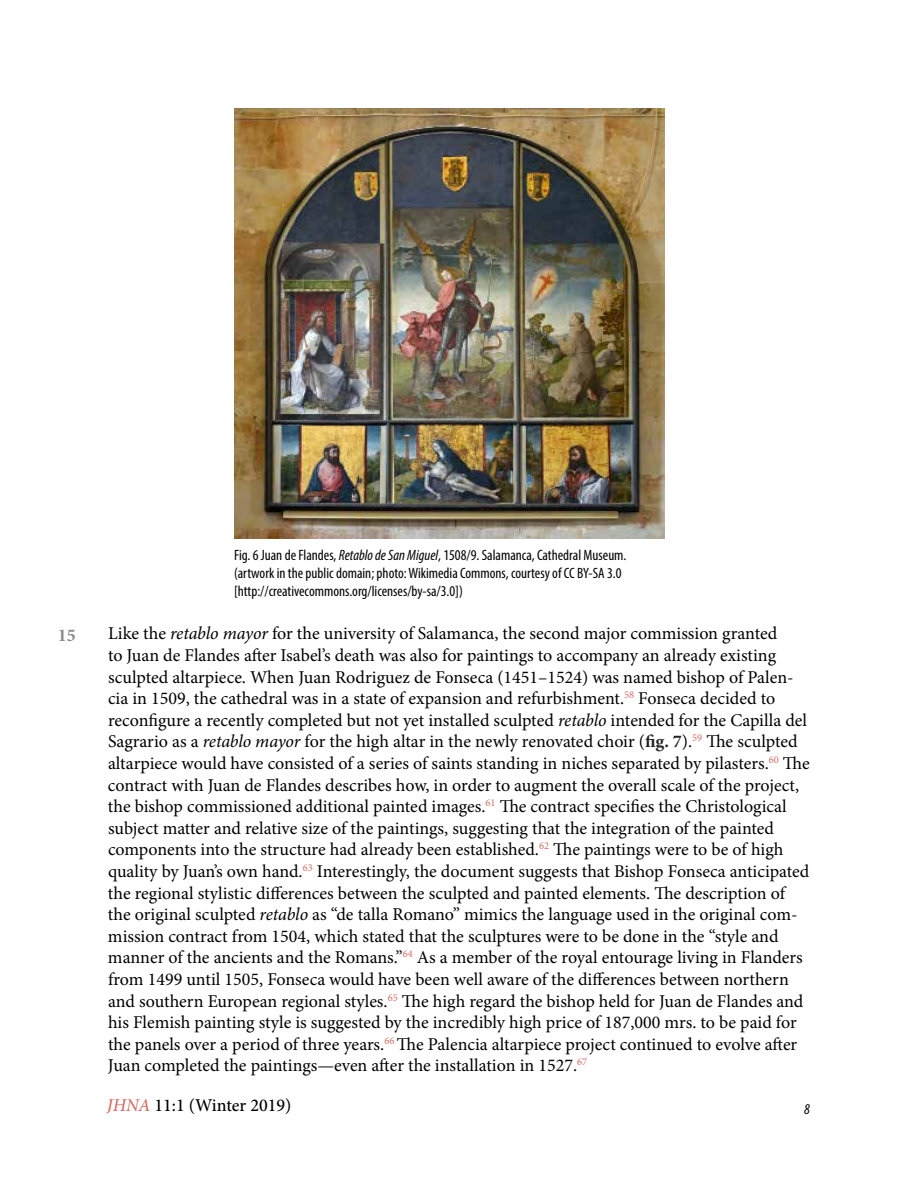
<style>
.page{position:relative;width:918px;height:1188px;background:#fff}
.page>*{position:absolute;margin:0;border:0;box-sizing:border-box;transform-origin:0 0}
.t1{font:18px/21.6px "Minion Pro";color:#000}
.t2{font:500 18px "Minion Pro";color:#000}
.t3{font:700 18px "Minion Pro";color:#888a8c}
.t4{font:condensed 15px/18px "Myriad Pro";color:#000}
.t5{font:italic condensed 15px "Myriad Pro";color:#000}
.s1{font-style:italic}
.s2{font-weight:700;color:#222}
.s3{font-style:italic;color:#d46c62}
</style>
<div class="page">
<img style="left:234px;top:108px;width:430px;height:430px">
<p class="t3" style="left:58px;top:622px;width:19px">15</p>
<p class="t4" style="left:234px;top:546px;width:394px">Fig. 6 Juan de Flandes, <span class="s1">Retablo de San Miguel</span>, 1508/9. Salamanca, Cathedral Museum. (artwork in the public domain; photo: Wikimedia Commons, courtesy of CC BY-SA 3.0 [http://creativecommons.org/licenses/by-sa/3.0])</p>
<p class="t1" style="left:108px;top:623px;width:703px">Like the <span class="s1">retablo mayor</span> for the university of Salamanca, the second major commission granted<br>to Juan de Flandes after Isabel’s death was also for paintings to accompany an already existing sculpted altarpiece. When Juan Rodriguez de Fonseca (1451–1524) was named bishop of Palen&shy;cia in 1509, the cathedral was in a state of expansion and refurbishment.<sup>58</sup> Fonseca decided to reconfigure a recently completed but not yet installed sculpted <span class="s1">retablo</span> intended for the Capilla del Sagrario as a <span class="s1">retablo mayor</span> for the high altar in the newly renovated choir (<span class="s2">fig. 7</span>).<sup>59</sup> The sculpted altarpiece would have consisted of a series of saints standing in niches separated by pilasters.<sup>60</sup> The contract with Juan de Flandes describes how, in order to augment the overall scale of the project, the bishop commissioned additional painted images.<sup>61</sup> The contract specifies the Christological subject matter and relative size of the paintings, suggesting that the integration of the painted components into the structure had already been established.<sup>62</sup> The paintings were to be of high quality by Juan’s own hand.<sup>63</sup> Interestingly, the document suggests that Bishop Fonseca anticipated the regional stylistic differences between the sculpted and painted elements. The description of the original sculpted <span class="s1">retablo</span> as “de talla Romano” mimics the language used in the original com&shy;mission contract from 1504, which stated that the sculptures were to be done in the “style and manner of the ancients and the Romans.”<sup>64</sup> As a member of the royal entourage living in Flanders from 1499 until 1505, Fonseca would have been well aware of the differences between northern and southern European regional styles.<sup>65</sup> The high regard the bishop held for Juan de Flandes and his Flemish painting style is suggested by the incredibly high price of 187,000 mrs. to be paid for the panels over a period of three years.<sup>66</sup> The Palencia altarpiece project continued to evolve after Juan completed the paintings—even after the installation in 1527.<sup>67</sup></p>
<p class="t2" style="left:107px;top:1093px;width:186px"><span class="s3">JHNA</span> 11:1 (Winter 2019)</p>
<p class="t5" style="left:804px;top:1100px;width:7px">8</p>
</div>
